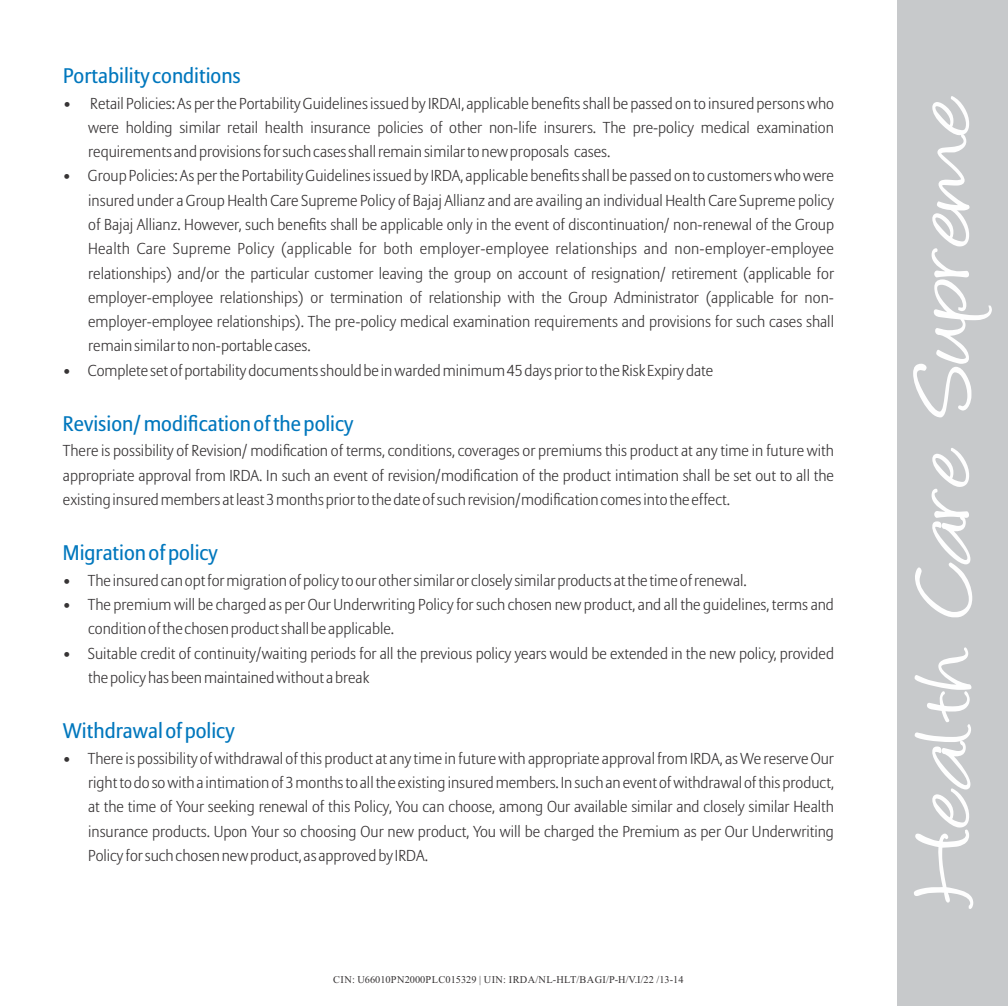
<style>
.page{position:relative;width:1008px;height:1008px;background:#fff}
.page>*{position:absolute;margin:0;border:0;box-sizing:border-box;transform-origin:0 0}
.t1{font:91.35px "Angelina";color:#fefefe;scale:1.4 1}
.t2{font:21px "Allianz Sans";color:#0077bd}
.t3{font:300 15.75px/24.3px "Allianz Sans";color:#373435;text-align:justify}
.t4{font:10.33px "Times New Roman";letter-spacing:.02em;color:#373435}
</style>
<div class="page">
<div style="left:897px;top:0;width:111px;height:1005px;background:#c7c9cb"></div>
<h2 class="t2" style="left:63px;top:67px;width:179px">Portability conditions</h2>
<p class="t3" style="left:88px;top:92px;width:747px;text-indent:-25px">• Retail Policies: As per the Portability Guidelines issued by IRDAI, applicable benefits shall be passed on to insured persons who were holding similar retail health insurance policies of other non-life insurers. The pre-policy medical examination requirements and provisions for such cases shall remain similar to new proposals cases.</p>
<p class="t3" style="left:88px;top:165px;width:747px;text-indent:-25px">• Group Policies: As per the Portability Guidelines issued by IRDA, applicable benefits shall be passed on to customers who were insured under a Group Health Care Supreme Policy of Bajaj Allianz and are availing an individual Health Care Supreme policy of Bajaj Allianz. However, such benefits shall be applicable only in the event of discontinuation/ non-renewal of the Group Health Care Supreme Policy (applicable for both employer-employee relationships and non-employer-employee relationships) and/or the particular customer leaving the group on account of resignation/ retirement (applicable for employer-employee relationships) or termination of relationship with the Group Administrator (applicable for non&shy;employer-employee relationships). The pre-policy medical examination requirements and provisions for such cases shall remain similar to non-portable cases.</p>
<p class="t3" style="left:63px;top:359px;width:652px">• Complete set of portability documents should be in warded minimum 45 days prior to the Risk Expiry date</p>
<h2 class="t2" style="left:63px;top:414px;width:292px">Revision/ modification of the policy</h2>
<p class="t3" style="left:63px;top:440px;width:773px">There is possibility of Revision/ modification of terms, conditions, coverages or premiums this product at any time in future with appropriate approval from IRDA. In such an event of revision/modification of the product intimation shall be set out to all the existing insured members at least 3 months prior to the date of such revision/modification comes into the effect.</p>
<h2 class="t2" style="left:63px;top:544px;width:156px">Migration of policy</h2>
<p class="t3" style="left:63px;top:569px;width:685px">• The insured can opt for migration of policy to our other similar or closely similar products at the time of renewal.</p>
<p class="t3" style="left:88px;top:594px;width:747px;text-indent:-25px">• The premium will be charged as per Our Underwriting Policy for such chosen new product, and all the guidelines, terms and condition of the chosen product shall be applicable.</p>
<p class="t3" style="left:88px;top:642px;width:747px;text-indent:-25px">• Suitable credit of continuity/waiting periods for all the previous policy years would be extended in the new policy, provided the policy has been maintained without a break</p>
<h2 class="t2" style="left:63px;top:722px;width:173px">Withdrawal of policy</h2>
<p class="t3" style="left:88px;top:747px;width:747px;text-indent:-25px">• There is possibility of withdrawal of this product at any time in future with appropriate approval from IRDA, as We reserve Our right to do so with a intimation of 3 months to all the existing insured members. In such an event of withdrawal of this product, at the time of Your seeking renewal of this Policy, You can choose, among Our available similar and closely similar Health insurance products. Upon Your so choosing Our new product, You will be charged the Premium as per Our Underwriting Policy for such chosen new product, as approved by IRDA.</p>
<p class="t4" style="left:333px;top:976px;width:352px">CIN: U66010PN2000PLC015329 | UIN: IRDA/NL-HLT/BAGI/P-H/V.I/22 /13-14</p>
<h1 class="t1" style="left:905px;top:903px;width:580px;rotate:-90deg">Health Care Supreme</h1>
</div>
